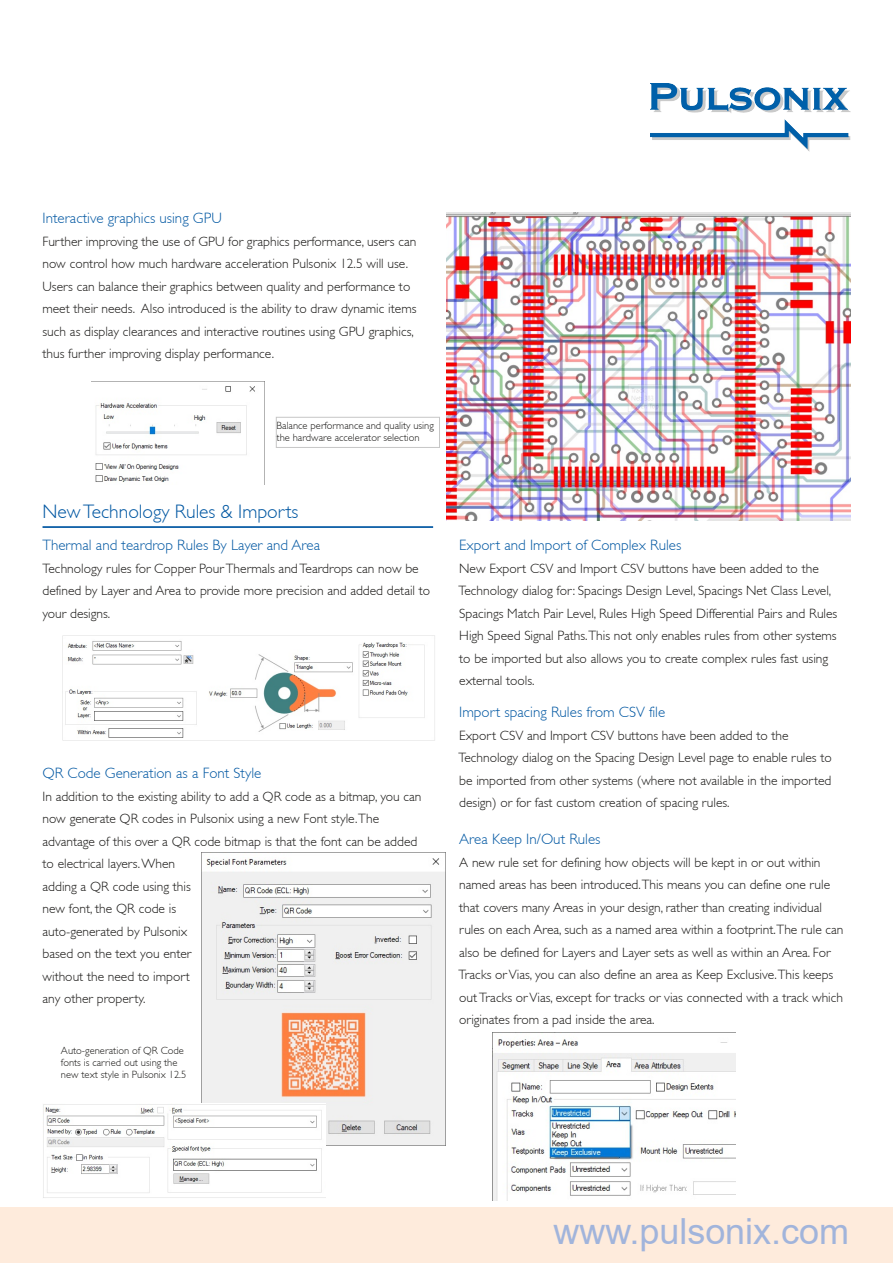
<style>
.page{position:relative;width:893px;height:1263px;background:#fff}
.page>*{position:absolute;margin:0;border:0;box-sizing:border-box;transform-origin:0 0}
.t1{font:36px "Arial";color:#a1b4db}
.t2{font:300 19.5px "Gill Sans";color:#0057a2}
.t3{font:300 15px "Gill Sans";color:#0057a2}
.t4{font:300 13.5px/22.5px "Gill Sans";color:#181715}
.t5{font:300 10.5px/12px "Gill Sans";color:#181715}
</style>
<div class="page">
<div style="left:0;top:1207px;width:893px;height:56px;background:#feebdc"></div>
<img style="left:651px;top:83px;width:199px;height:69px">
<div style="left:276px;top:417px;width:164px;height:31px;border:1px solid #c6c6c6"></div>
<img style="left:446px;top:213px;width:404px;height:307px">
<svg style="left:264px;top:381px;width:1px;height:104px"></svg>
<img style="left:91px;top:381px;width:173px;height:101px">
<img style="left:62px;top:635px;width:373px;height:106px">
<img style="left:201px;top:853px;width:245px;height:292px">
<img style="left:43px;top:1103px;width:282px;height:95px">
<img style="left:493px;top:1039px;width:243px;height:161px">
<hr style="left:43px;top:526px;width:390px;height:2px;background:#0057a2">
<p class="t3" style="left:43px;top:213px;width:181px">Interactive graphics using GPU</p>
<p class="t4" style="left:43px;top:231px;width:375px">Further improving the use of GPU for graphics performance, users can now control how much hardware acceleration Pulsonix 12.5 will use.<br>Users can balance their graphics between quality and performance to meet their needs. Also introduced is the ability to draw dynamic items such as display clearances and interactive routines using GPU graphics, thus further improving display performance.</p>
<p class="t5" style="left:277px;top:421px;width:159px">Balance performance and quality using the hardware accelerator selection</p>
<h2 class="t2" style="left:43px;top:505px;width:257px">NewTechnology Rules &amp; Imports</h2>
<p class="t3" style="left:43px;top:540px;width:279px">Thermal and teardrop Rules By Layer and Area</p>
<p class="t4" style="left:43px;top:559px;width:389px">Technology rules for Copper PourThermals andTeardrops can now be defined by Layer and Area to provide more precision and added detail to your designs.</p>
<p class="t3" style="left:43px;top:768px;width:220px">QR Code Generation as a Font Style</p>
<p class="t4" style="left:43px;top:786px;width:380px">In addition to the existing ability to add a QR code as a bitmap, you can now generate QR codes in Pulsonix using a new Font style.The advantage of this over a QR code bitmap is that the font can be added to electrical layers.When<br>adding a QR code using this<br>new font, the QR code is<br>auto-generated by Pulsonix<br>based on the text you enter<br>without the need to import<br>any other property.</p>
<p class="t5" style="left:61px;top:1045px;width:127px">Auto-generation of QR Code fonts is carried out using the new text style in Pulsonix 12.5</p>
<p class="t3" style="left:459px;top:540px;width:224px">Export and Import of Complex Rules</p>
<p class="t4" style="left:458px;top:559px;width:381px">New Export CSV and Import CSV buttons have been added to the Technology dialog for: Spacings Design Level, Spacings Net Class Level, Spacings Match Pair Level, Rules High Speed Differential Pairs and Rules High Speed Signal Paths.This not only enables rules from other systems to be imported but also allows you to create complex rules fast using external tools.</p>
<p class="t3" style="left:459px;top:707px;width:208px">Import spacing Rules from CSV file</p>
<p class="t4" style="left:458px;top:726px;width:375px">Export CSV and Import CSV buttons have been added to the Technology dialog on the Spacing Design Level page to enable rules to be imported from other systems (where not available in the imported design) or for fast custom creation of spacing rules.</p>
<p class="t3" style="left:459px;top:834px;width:143px">Area Keep In/Out Rules</p>
<p class="t4" style="left:458px;top:852px;width:387px">A new rule set for defining how objects will be kept in or out within named areas has been introduced.This means you can define one rule that covers many Areas in your design, rather than creating individual rules on each Area, such as a named area within a footprint.The rule can also be defined for Layers and Layer sets as well as within an Area. For Tracks orVias, you can also define an area as Keep Exclusive.This keeps outTracks orVias, except for tracks or vias connected with a track which originates from a pad inside the area.</p>
<h1 class="t1" style="left:553px;top:1211px;width:297px">www.pulsonix.com</h1>
</div>
